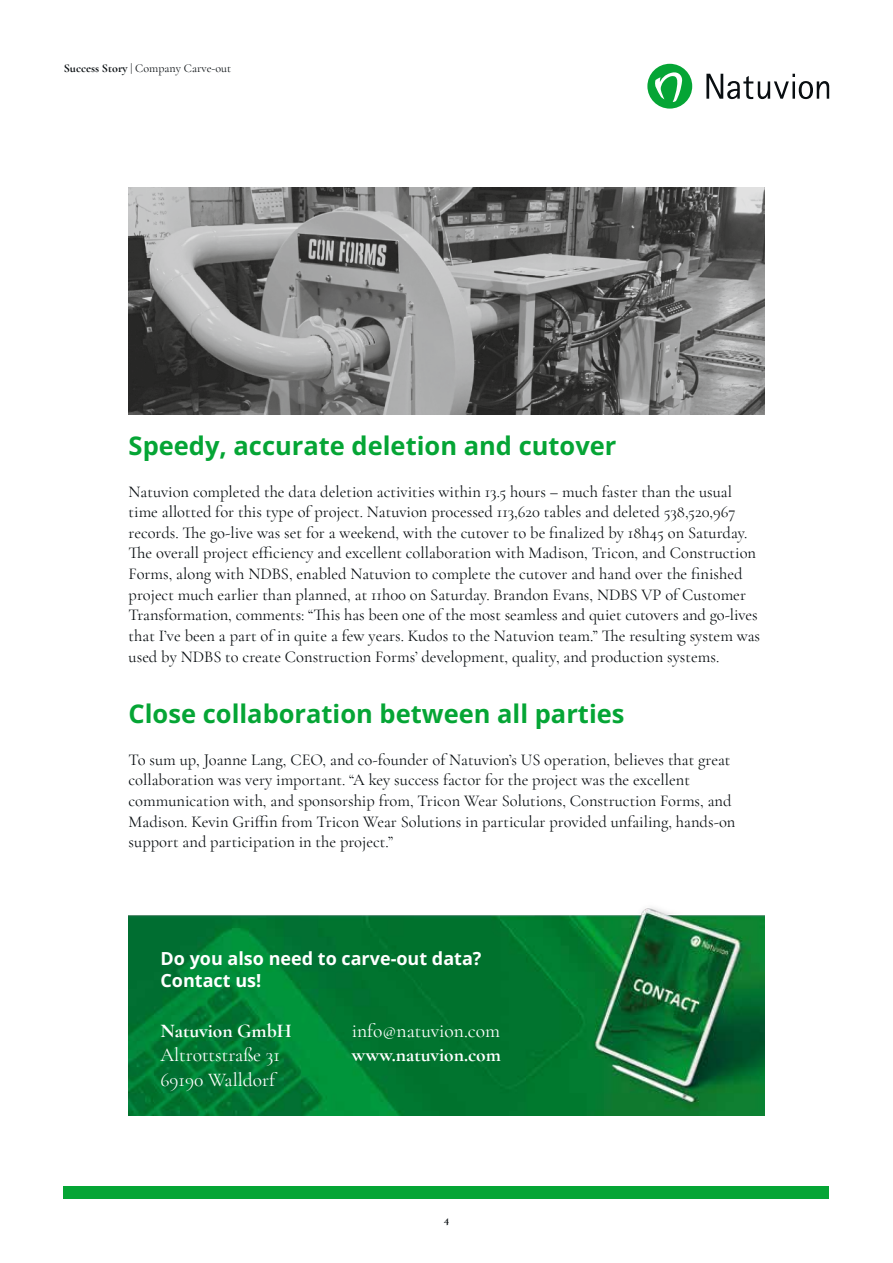
<style>
.page{position:relative;width:893px;height:1263px;background:#fff}
.page>*{position:absolute;margin:0;border:0;box-sizing:border-box;transform-origin:0 0}
.t1{font:700 25.5px "Open Sans";color:#05a535}
.t2{font:19.5px "Cormorant Garamond";color:#fff}
.t3{font:700 19.5px "Cormorant Garamond";color:#fff}
.t4{font:700 18px/22.5px "Open Sans";color:#fff}
.t5{font:16.5px/20.7px "Cormorant Garamond";color:#090e11}
.t6{font:12px "Cormorant Garamond";color:#090e11}
.t7{font:700 12px "Cormorant Garamond";color:#090e11}
.s1{font-weight:700}
</style>
<div class="page">
<div style="left:64px;top:1186px;width:765px;height:13px;background:#05a535"></div>
<img style="left:129px;top:907px;width:635px;height:208px">
<img style="left:129px;top:187px;width:635px;height:227px">
<div style="left:647px;top:64px;width:45px;height:45px;background:#05a535;border-radius:50%"></div>
<svg style="left:706px;top:74px;width:123px;height:25px"></svg>
<svg style="left:655px;top:72px;width:28px;height:30px"></svg>
<p class="t6" style="left:64px;top:61px;width:169px"><span class="s1">Success Story</span> | Company Carve-out</p>
<h1 class="t1" style="left:129px;top:428px;width:489px">Speedy, accurate deletion and cutover</h1>
<p class="t5" style="left:129px;top:481px;width:633px">Natuvion completed the data deletion activities within 13.5 hours – much faster than the usual time allotted for this type of project. Natuvion processed 113,620 tables and deleted 538,520,967 records. The go-live was set for a weekend, with the cutover to be finalized by 18h45 on Saturday.<br>The overall project efficiency and excellent collaboration with Madison, Tricon, and Construction Forms, along with NDBS, enabled Natuvion to complete the cutover and hand over the finished project much earlier than planned, at 11h00 on Saturday. Brandon Evans, NDBS VP of Customer Transformation, comments: “This has been one of the most seamless and quiet cutovers and go-lives that I’ve been a part of in quite a few years. Kudos to the Natuvion team.” The resulting system was used by NDBS to create Construction Forms’ development, quality, and production systems.</p>
<h1 class="t1" style="left:129px;top:697px;width:497px">Close collaboration between all parties</h1>
<p class="t5" style="left:129px;top:749px;width:608px">To sum up, Joanne Lang, CEO, and co-founder of Natuvion’s US operation, believes that great collaboration was very important. “A key success factor for the project was the excellent communication with, and sponsorship from, Tricon Wear Solutions, Construction Forms, and Madison. Kevin Griffin from Tricon Wear Solutions in particular provided unfailing, hands-on support and participation in the project.”</p>
<p class="t4" style="left:161px;top:946px;width:322px">Do you also need to carve-out data?<br>Contact us!</p>
<p class="t3" style="left:161px;top:1018px;width:133px">Natuvion GmbH</p>
<p class="t2" style="left:352px;top:1018px;width:150px">info@natuvion.com</p>
<p class="t2" style="left:161px;top:1043px;width:121px">Altrottstraße 31</p>
<p class="t3" style="left:352px;top:1043px;width:151px">www.natuvion.com</p>
<p class="t2" style="left:160px;top:1068px;width:116px">69190 Walldorf</p>
<p class="t7" style="left:444px;top:1212px;width:7px">4</p>
</div>
